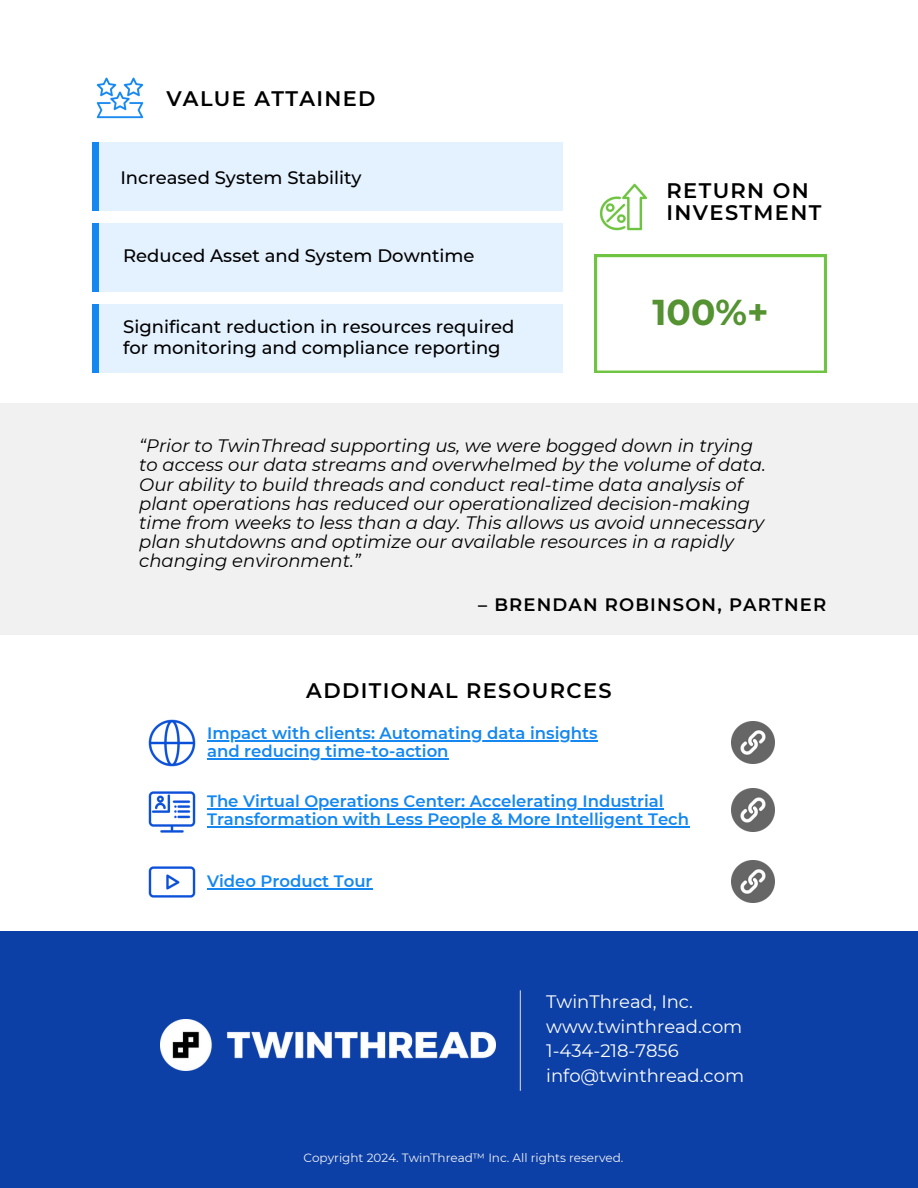
<style>
.page{position:relative;width:918px;height:1188px;background:#fff}
.page>*{position:absolute;margin:0;border:0;box-sizing:border-box;transform-origin:0 0}
.t1{font:700 36px "Montserrat";color:#549232}
.t2{font:600 21px/22.5px "Montserrat";letter-spacing:.065em;color:#000}
.t3{font:italic 18px/19.2px "Montserrat";color:#000}
.t4{font:500 18px/21.3px "Montserrat";color:#000}
.t5{font:18px/24.8px "Montserrat";color:#fff}
.t6{font:600 18px "Montserrat";letter-spacing:.065em;color:#000}
.t7{font:600 16.5px/18px "Montserrat";color:#1487f0}
.t8{font:12px "Montserrat";color:#f1f1f1}
</style>
<div class="page">
<svg style="left:595px;top:255px;width:231px;height:118px"></svg>
<div style="left:0;top:932px;width:918px;height:256px;background:#0c40a7"></div>
<hr style="left:520px;top:990px;width:1px;height:101px;background:#ccc">
<img style="left:160px;top:1019px;width:335px;height:52px">
<div style="left:92px;top:142px;width:471px;height:69px;background:#e4f1fe"></div>
<div style="left:92px;top:142px;width:6px;height:69px;background:#1487f0"></div>
<div style="left:92px;top:223px;width:471px;height:69px;background:#e4f1fe"></div>
<div style="left:92px;top:223px;width:6px;height:69px;background:#1487f0"></div>
<div style="left:92px;top:304px;width:471px;height:69px;background:#e4f1fe"></div>
<div style="left:92px;top:304px;width:6px;height:69px;background:#1487f0"></div>
<img style="left:96px;top:77px;width:48px;height:42px">
<img style="left:599px;top:183px;width:49px;height:48px">
<img style="left:732px;top:860px;width:42px;height:43px">
<img style="left:148px;top:866px;width:48px;height:32px">
<div style="left:0;top:403px;width:918px;height:232px;background:#f1f1f1"></div>
<img style="left:732px;top:721px;width:42px;height:43px">
<img style="left:148px;top:719px;width:48px;height:48px">
<img style="left:732px;top:789px;width:42px;height:42px">
<img style="left:148px;top:791px;width:48px;height:42px">
<hr style="left:207px;top:888px;width:166px;height:2px;background:#1487f0">
<hr style="left:207px;top:740px;width:173px;height:2px;background:#1487f0">
<hr style="left:380px;top:740px;width:218px;height:2px;background:#1487f0">
<hr style="left:207px;top:758px;width:242px;height:2px;background:#1487f0">
<hr style="left:207px;top:808px;width:263px;height:1px;background:#1487f0">
<hr style="left:470px;top:808px;width:194px;height:1px;background:#1487f0">
<hr style="left:207px;top:826px;width:482px;height:1px;background:#1487f0">
<p class="t2" style="left:166px;top:87px;width:211px">VALUE ATTAINED</p>
<p class="t4" style="left:120px;top:167px;width:243px">Increased System Stability</p>
<h4 class="t4" style="left:123px;top:245px;width:353px">Reduced Asset and System Downtime</h4>
<p class="t4" style="left:123px;top:316px;width:393px">Significant reduction in resources required for monitoring and compliance reporting</p>
<h4 class="t2" style="left:667px;top:179px;width:156px">RETURN ON<br>INVESTMENT</h4>
<p class="t1" style="left:652px;top:290px;width:118px">100%+</p>
<h4 class="t3" style="left:139px;top:436px;width:628px">“Prior to TwinThread supporting us, we were bogged down in trying to access our data streams and overwhelmed by the volume of data.<br>Our ability to build threads and conduct real-time data analysis of plant operations has reduced our operationalized decision-making time from weeks to less than a day. This allows us avoid unnecessary plan shutdowns and optimize our available resources in a rapidly changing environment.”</h4>
<p class="t6" style="left:478px;top:594px;width:350px">– BRENDAN ROBINSON, PARTNER</p>
<p class="t2" style="left:306px;top:679px;width:307px">ADDITIONAL RESOURCES</p>
<h5 class="t7" style="left:207px;top:724px;width:392px">Impact with clients: Automating data insights and reducing time-to-action</h5>
<p class="t7" style="left:207px;top:792px;width:484px">The Virtual Operations Center: Accelerating Industrial<br>Transformation with Less People &amp; More Intelligent Tech</p>
<p class="t7" style="left:207px;top:872px;width:167px">Video Product Tour</p>
<h4 class="t5" style="left:546px;top:989px;width:199px">TwinThread, Inc. www.twinthread.com<br>1-434-218-7856 info@twinthread.com</h4>
<p class="t8" style="left:303px;top:1151px;width:321px">Copyright 2024. TwinThread™ Inc. All rights reserved.</p>
</div>
